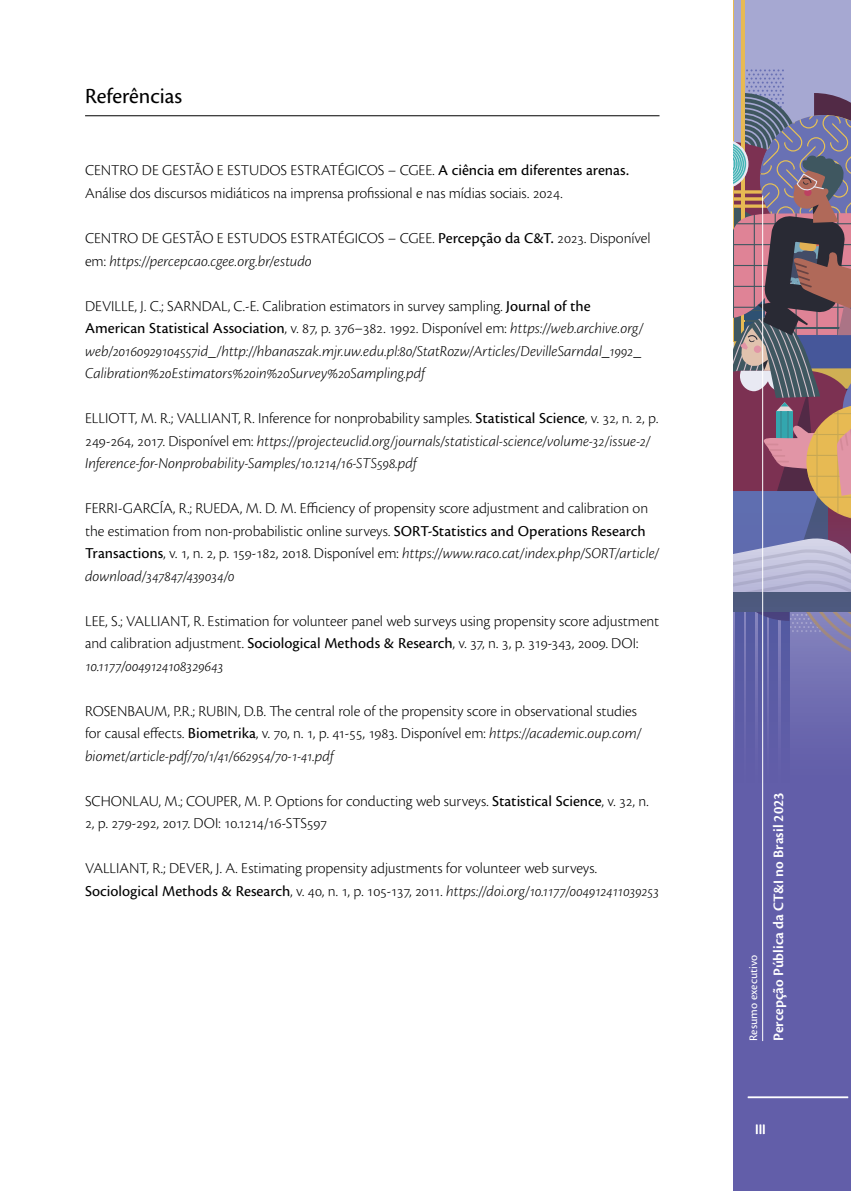
<style>
.page{position:relative;width:851px;height:1191px;background:#fff}
.page>*{position:absolute;margin:0;border:0;box-sizing:border-box;transform-origin:0 0}
.t1{font:22.5px "Cronos Pro";letter-spacing:-.005em;color:#000}
.t2{font:300 15.75px/22.5px "Cronos Pro";letter-spacing:-.005em;color:#000}
.t3{font:italic 300 15.75px/22.5px "Cronos Pro";color:#000}
.t4{font:600 15px "Cronos Pro";color:#fff}
.t5{font:15px "Cronos Pro";color:#fff}
.t6{font:12px "Cronos Pro Capt";color:#fff}
.s1{font-family:"Cronos Pro Capt";font-weight:400}
.s2{font-style:italic}
.s3{font-style:normal}
.s4{font-family:"Cronos Pro Capt";font-weight:400;font-style:normal}
</style>
<div class="page">
<svg style="left:733px;top:0;width:117px;height:1191px;background:#786d9b"></svg>
<hr style="left:762px;top:196px;width:1px;height:845px;background:#fff">
<hr style="left:747px;top:1096px;width:101px;height:2px;background:#fff">
<hr style="left:85px;top:115px;width:574px;height:1px;background:#000">
<h1 class="t1" style="left:85px;top:83px;width:98px">Referências</h1>
<p class="t2" style="left:85px;top:159px;width:545px">CENTRO DE GESTÃO E ESTUDOS ESTRATÉGICOS – CGEE. <span class="s1">A ciência em diferentes arenas.<br></span>Análise dos discursos midiáticos na imprensa profissional e nas mídias sociais. 2024.</p>
<p class="t2" style="left:85px;top:227px;width:567px">CENTRO DE GESTÃO E ESTUDOS ESTRATÉGICOS – CGEE. <span class="s1">Percepção da C&amp;T.</span> 2023. Disponível em: <span class="s2">https://percepcao.cgee.org.br/estudo</span></p>
<p class="t3" style="left:85px;top:294px;width:560px"><span class="s3">DEVILLE, J. C.; SARNDAL, C.-E. Calibration estimators in survey sampling.</span> <span class="s4">Journal of the American Statistical Association</span><span class="s3">, v. 87, p. 376–382. 1992. Disponível em:</span> https://web.archive.org/ web/20160929104557id_/http://hbanaszak.mjr.uw.edu.pl:80/StatRozw/Articles/DevilleSarndal_1992_ Calibration%20Estimators%20in%20Survey%20Sampling.pdf</p>
<p class="t3" style="left:85px;top:407px;width:574px"><span class="s3">ELLIOTT, M. R.; VALLIANT, R. Inference for nonprobability samples.</span> <span class="s4">Statistical Science</span><span class="s3">, v. 32, n. 2, p.<br>249-264, 2017. Disponível em:</span> https://projecteuclid.org/journals/statistical-science/volume-32/issue-2/<br>Inference-for-Nonprobability-Samples/10.1214/16-STS598.pdf</p>
<p class="t2" style="left:85px;top:497px;width:576px">FERRI-GARCÍA, R.; RUEDA, M. D. M. Efficiency of propensity score adjustment and calibration on the estimation from non-probabilistic online surveys. <span class="s1">SORT-Statistics and Operations Research Transactions</span>, v. 1, n. 2, p. 159-182, 2018. Disponível em: <span class="s2">https://www.raco.cat/index.php/SORT/article/ download/347847/439034/0</span></p>
<p class="t2" style="left:85px;top:609px;width:575px">LEE, S.; VALLIANT, R. Estimation for volunteer panel web surveys using propensity score adjustment and calibration adjustment. <span class="s1">Sociological Methods &amp; Research</span>, v. 37, n. 3, p. 319-343, 2009. DOI:<br><span class="s2">10.1177/0049124108329643</span></p>
<p class="t2" style="left:85px;top:699px;width:558px">ROSENBAUM, P.R.; RUBIN, D.B. The central role of the propensity score in observational studies for causal effects. <span class="s1">Biometrika</span>, v. 70, n. 1, p. 41-55, 1983. Disponível em: <span class="s2">https://academic.oup.com/ biomet/article-pdf/70/1/41/662954/70-1-41.pdf</span></p>
<p class="t2" style="left:85px;top:789px;width:565px">SCHONLAU, M.; COUPER, M. P. Options for conducting web surveys. <span class="s1">Statistical Science</span>, v. 32, n.<br>2, p. 279-292, 2017. DOI: 10.1214/16-STS597</p>
<p class="t2" style="left:85px;top:857px;width:576px">VALLIANT, R.; DEVER, J. A. Estimating propensity adjustments for volunteer web surveys.<br><span class="s1">Sociological Methods &amp; Research</span>, v. 40, n. 1, p. 105-137, 2011. <span class="s2">https://doi.org/10.1177/004912411039253</span></p>
<p class="t6" style="left:746px;top:1041px;width:88px;rotate:-90deg">Resumo executivo</p>
<p class="t4" style="left:769px;top:1041px;width:250px;rotate:-90deg">Percepção Pública da CT&amp;I no Brasil 2023</p>
<p class="t5" style="left:754px;top:1121px;width:12px">III</p>
</div>
